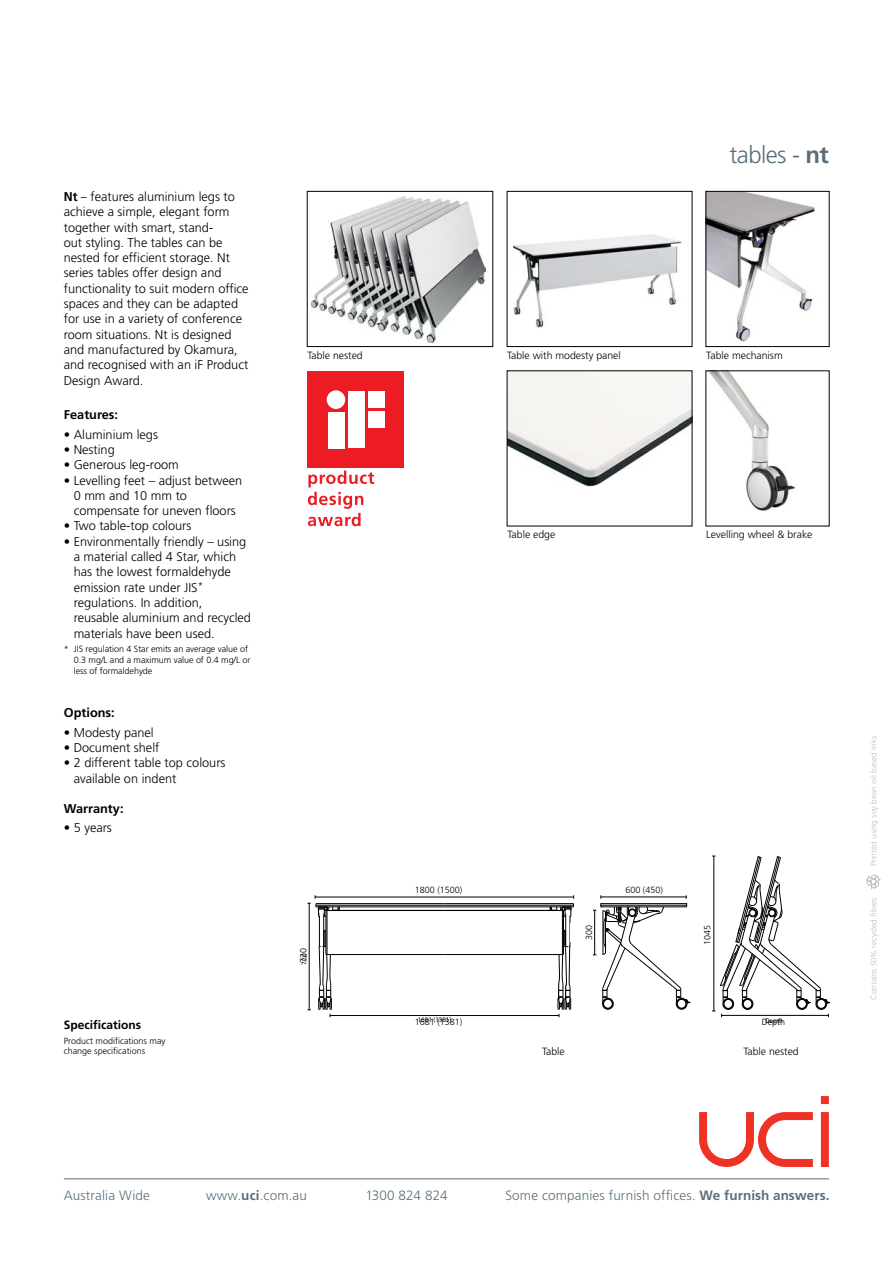
<style>
.page{position:relative;width:893px;height:1263px;background:#fff}
.page>*{position:absolute;margin:0;border:0;box-sizing:border-box;transform-origin:0 0}
.t1{font:300 24px "Frutiger";letter-spacing:-.025em;color:#5b6f7b}
.t2{font:300 13.5px "Frutiger";letter-spacing:.01em;color:#5b6f7b}
.t3{font:300 12.75px/15.3px "Frutiger";color:#000}
.t4{font:700 12.75px "Frutiger";color:#000}
.t5{font:700 12px "Frutiger";color:#000}
.t6{font:11.7px "Myriad";color:#000}
.t7{font:300 10.5px "Frutiger";color:#000}
.t8{font:300 9px/11.2px "Frutiger";color:#000}
.t9{font:300 8.25px "Frutiger";letter-spacing:.005em;color:#bfbfbf}
.t10{font:7.05px "Myriad";color:#000}
.s1{font-weight:700}
.s2{font-size:7.65px}
</style>
<div class="page">
<svg style="left:699px;top:1096px;width:130px;height:71px"></svg>
<hr style="left:64px;top:1178px;width:765px;height:1px;background:#5b6f7b">
<img style="left:709px;top:373px;width:86px;height:138px">
<img style="left:509px;top:373px;width:181px;height:114px">
<img style="left:708px;top:193px;width:107px;height:149px">
<div style="left:706px;top:191px;width:123px;height:156px;border:1px solid #000"></div>
<div style="left:507px;top:191px;width:185px;height:156px;border:1px solid #000"></div>
<img style="left:513px;top:234px;width:169px;height:94px">
<img style="left:312px;top:197px;width:173px;height:146px">
<div style="left:307px;top:191px;width:186px;height:156px;border:1px solid #000"></div>
<svg style="left:308px;top:471px;width:66px;height:55px"></svg>
<div style="left:307px;top:371px;width:97px;height:97px;background:#ed1c24"></div>
<div style="left:328px;top:412px;width:16px;height:36px;background:#fff"></div>
<div style="left:327px;top:390px;width:18px;height:19px;background:#fff;border-radius:50%"></div>
<div style="left:368px;top:391px;width:17px;height:17px;background:#fff"></div>
<div style="left:348px;top:391px;width:16px;height:57px;background:#fff"></div>
<div style="left:368px;top:412px;width:17px;height:16px;background:#fff"></div>
<div style="left:677px;top:999px;width:9px;height:9px;border:1px solid #000;border-radius:50%"></div>
<div style="left:677px;top:999px;width:9px;height:10px;border:1px solid #000;border-radius:50%"></div>
<div style="left:676px;top:998px;width:11px;height:11px;border:1px solid #000;border-radius:50%"></div>
<div style="left:603px;top:999px;width:9px;height:9px;border:1px solid #000;border-radius:50%"></div>
<div style="left:603px;top:999px;width:10px;height:10px;border:1px solid #000;border-radius:50%"></div>
<div style="left:602px;top:998px;width:11px;height:11px;border:1px solid #000;border-radius:50%"></div>
<div style="left:601px;top:903px;width:86px;height:4px;border:1px solid #000"></div>
<hr style="left:316px;top:905px;width:129px;height:1px;background:#000">
<hr style="left:601px;top:905px;width:86px;height:1px;background:#000">
<hr style="left:445px;top:905px;width:128px;height:1px;background:#000">
<hr style="left:327px;top:954px;width:118px;height:1px;background:#000">
<hr style="left:316px;top:906px;width:129px;height:1px;background:#000">
<hr style="left:316px;top:903px;width:129px;height:1px;background:#000">
<hr style="left:339px;top:910px;width:106px;height:1px;background:#000">
<hr style="left:445px;top:954px;width:117px;height:1px;background:#000">
<hr style="left:445px;top:906px;width:128px;height:1px;background:#000">
<hr style="left:445px;top:903px;width:128px;height:1px;background:#000">
<hr style="left:445px;top:910px;width:105px;height:1px;background:#000">
<svg style="left:602px;top:906px;width:89px;height:98px"></svg>
<div style="left:817px;top:999px;width:9px;height:9px;border:1px solid #000;border-radius:50%"></div>
<div style="left:816px;top:999px;width:10px;height:10px;border:1px solid #000;border-radius:50%"></div>
<div style="left:816px;top:998px;width:11px;height:11px;border:1px solid #000;border-radius:50%"></div>
<div style="left:743px;top:999px;width:9px;height:9px;border:1px solid #000;border-radius:50%"></div>
<div style="left:743px;top:999px;width:9px;height:10px;border:1px solid #000;border-radius:50%"></div>
<div style="left:742px;top:998px;width:11px;height:11px;border:1px solid #000;border-radius:50%"></div>
<div style="left:797px;top:999px;width:9px;height:9px;border:1px solid #000;border-radius:50%"></div>
<div style="left:797px;top:999px;width:10px;height:10px;border:1px solid #000;border-radius:50%"></div>
<div style="left:796px;top:998px;width:11px;height:11px;border:1px solid #000;border-radius:50%"></div>
<div style="left:724px;top:999px;width:9px;height:9px;border:1px solid #000;border-radius:50%"></div>
<div style="left:723px;top:999px;width:10px;height:10px;border:1px solid #000;border-radius:50%"></div>
<div style="left:723px;top:998px;width:11px;height:11px;border:1px solid #000;border-radius:50%"></div>
<hr style="left:315px;top:897px;width:259px;height:1px;background:#000">
<hr style="left:330px;top:1015px;width:229px;height:1px;background:#000">
<hr style="left:601px;top:897px;width:85px;height:1px;background:#000">
<hr style="left:594px;top:910px;width:1px;height:45px;background:#000">
<hr style="left:714px;top:856px;width:1px;height:155px;background:#000">
<hr style="left:722px;top:1015px;width:106px;height:1px;background:#000">
<svg style="left:712px;top:856px;width:118px;height:149px"></svg>
<svg style="left:307px;top:895px;width:33px;height:122px"></svg>
<svg style="left:550px;top:895px;width:24px;height:122px"></svg>
<svg style="left:866px;top:875px;width:14px;height:14px"></svg>
<div style="left:570px;top:924px;width:11px;height:18px;background:#fff"></div>
<p class="t3" style="left:64px;top:189px;width:186px"><span class="s1">Nt</span> – features aluminium legs to achieve a simple, elegant form together with smart, stand-<br>out styling. The tables can be nested for efficient storage. Nt series tables offer design and functionality to suit modern office spaces and they can be adapted for use in a variety of conference room situations. Nt is designed and manufactured by Okamura, and recognised with an iF Product<br>Design Award.</p>
<p class="t4" style="left:64px;top:407px;width:56px">Features:</p>
<p class="t3" style="left:64px;top:427px;width:96px">• Aluminium legs</p>
<p class="t3" style="left:64px;top:442px;width:53px">• Nesting</p>
<p class="t3" style="left:64px;top:457px;width:117px">• Generous leg-room</p>
<p class="t3" style="left:74px;top:472px;width:170px;text-indent:-10px">• Levelling feet – adjust between<br>0 mm and 10 mm to compensate for uneven floors</p>
<p class="t3" style="left:64px;top:518px;width:129px">• Two table-top colours</p>
<p class="t3" style="left:74px;top:534px;width:179px;text-indent:-10px">• Environmentally friendly – using a material called 4 Star, which has the lowest formaldehyde emission rate under JIS<sup>* </sup>regulations. In addition,<br>reusable aluminium and recycled materials have been used.</p>
<p class="t8" style="left:74px;top:643px;width:178px;text-indent:-10px">* JIS regulation 4 Star emits an average value of<br>0.3 mg/L and a maximum value of 0.4 mg/L or less of formaldehyde</p>
<p class="t4" style="left:64px;top:705px;width:52px">Options:</p>
<p class="t3" style="left:64px;top:724px;width:91px">• Modesty panel</p>
<p class="t3" style="left:64px;top:740px;width:97px">• Document shelf</p>
<p class="t3" style="left:74px;top:755px;width:153px;text-indent:-10px">• 2 different table top colours available on indent</p>
<p class="t4" style="left:64px;top:801px;width:61px">Warranty:</p>
<p class="t3" style="left:64px;top:820px;width:50px">• 5 years</p>
<p class="t5" style="left:64px;top:1018px;width:79px">Specifications</p>
<p class="t8" style="left:64px;top:1035px;width:103px;line-height:10.5px">Product modifications may change specifications</p>
<h1 class="t1" style="left:730px;top:141px;width:101px">tables - <span class="s1">nt</span></h1>
<p class="t7" style="left:307px;top:350px;width:57px">Table nested</p>
<p class="t7" style="left:507px;top:350px;width:115px">Table with modesty panel</p>
<p class="t7" style="left:706px;top:350px;width:78px">Table mechanism</p>
<p class="t7" style="left:507px;top:528px;width:49px">Table edge</p>
<p class="t7" style="left:706px;top:528px;width:108px">Levelling wheel &amp; brake</p>
<p class="t8" style="left:298px;top:963px;width:17px;rotate:-90deg">720</p>
<p class="t10" style="left:301px;top:964px;width:13px;rotate:-90deg">720</p>
<p class="t8" style="left:415px;top:884px;width:49px">1800 (1500)</p>
<p class="t10" style="left:417px;top:889px;width:35px">1800 (1500)</p>
<p class="t8" style="left:625px;top:884px;width:39px">600 (450)</p>
<p class="t10" style="left:637px;top:889px;width:12px">600</p>
<p class="t8" style="left:583px;top:940px;width:17px;rotate:-90deg">300</p>
<p class="t8" style="left:702px;top:945px;width:22px;rotate:-90deg">1045</p>
<p class="t10" style="left:586px;top:939px;width:13px;rotate:-90deg">300</p>
<p class="t10" style="left:705px;top:941px;width:16px;rotate:-90deg">1045</p>
<p class="t10" style="left:418px;top:1016px;width:35px">1681 (1381)</p>
<p class="t10" style="left:765px;top:1017px;width:20px">Depth</p>
<p class="t8" style="left:415px;top:1016px;width:49px">1681 (1381)</p>
<p class="t8" style="left:762px;top:1016px;width:25px">Depth</p>
<p class="t7" style="left:542px;top:1046px;width:24px">Table</p>
<p class="t6" style="left:742px;top:1047px;width:69px">Tables nested</p>
<p class="t7" style="left:743px;top:1046px;width:57px">Table nested</p>
<p class="t9" style="left:869px;top:866px;width:132px;rotate:-90deg">Printed using soy bean oil based inks</p>
<p class="t9" style="left:869px;top:1000px;width:104px;rotate:-90deg">Contains <span class="s2">50%</span> recycled fibres</p>
<p class="t2" style="left:64px;top:1187px;width:88px">Australia Wide</p>
<p class="t2" style="left:206px;top:1187px;width:102px">www.<span class="s1">uci</span>.com.au</p>
<p class="t2" style="left:365px;top:1187px;width:84px">1300 824 824</p>
<p class="t2" style="left:505px;top:1187px;width:325px">Some companies furnish offices. <span class="s1">We furnish answers.</span></p>
</div>
